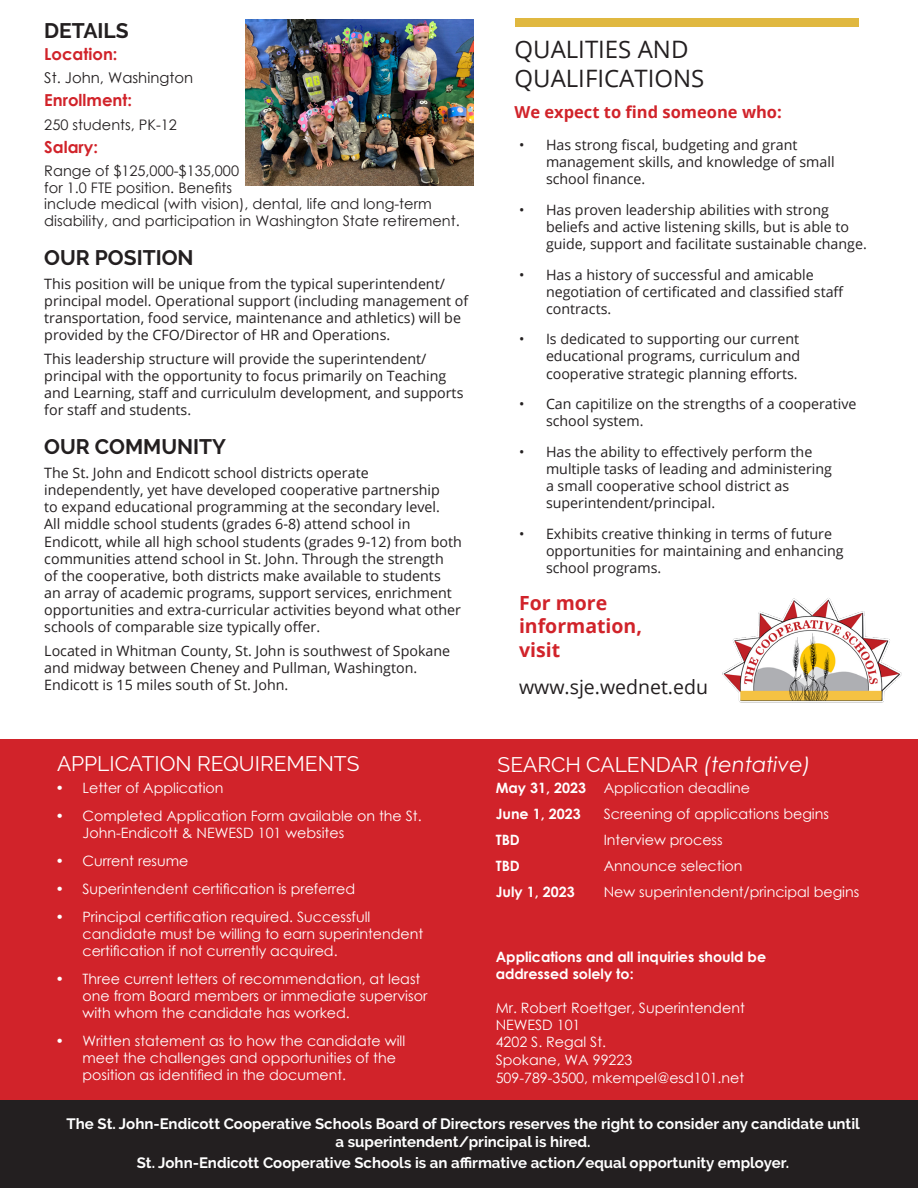
<style>
.page{position:relative;width:918px;height:1188px;background:#fff}
.page>*{position:absolute;margin:0;border:0;box-sizing:border-box;transform-origin:0 0}
.t1{font:24px/28.8px "Open Sans";color:#231f20}
.t2{font:21px "Raleway";color:#fff}
.t3{font:700 21px "Raleway";color:#231f20}
.t4{font:700 19.5px/23.4px "Open Sans";color:#d1232a}
.t5{font:19.5px "Open Sans";color:#231f20}
.t6{font:700 16.5px "Century Gothic";color:#d1232a}
.t7{font:700 16.5px "Open Sans";color:#d1232a}
.t8{font:700 15px/18px "Raleway";color:#fff;text-align:center}
.t9{font:14.85px "Century Gothic";color:#231f20}
.t10{font:14.55px/16.5px "Century Gothic";color:#231f20}
.t11{font:14.25px/17.1px "Open Sans";color:#231f20}
.t12{font:14.25px/17.1px "Century Gothic";color:#fff}
.t13{font:700 14.25px "Century Gothic";color:#fff}
.s1{font-family:"Century Gothic";font-style:italic}
.s2{font-weight:700}
</style>
<div class="page">
<div style="left:516px;top:19px;width:343px;height:8px;background:#e0b840"></div>
<div style="left:0;top:1099px;width:918px;height:89px;background:#231f20"></div>
<div style="left:0;top:739px;width:918px;height:360px;background:#d1232a"></div>
<img style="left:246px;top:19px;width:228px;height:166px">
<img style="left:722px;top:598px;width:180px;height:105px">
<p class="t3" style="left:44px;top:19px;width:86px">DETAILS</p>
<p class="t6" style="left:44px;top:41px;width:75px">Location:</p>
<p class="t9" style="left:44px;top:67px;width:150px">St. John, Washington</p>
<p class="t6" style="left:44px;top:88px;width:89px">Enrollment:</p>
<p class="t10" style="left:44px;top:116px;width:134px">250 students, PK-12</p>
<p class="t6" style="left:44px;top:134px;width:55px">Salary:</p>
<p class="t10" style="left:44px;top:162px;width:417px">Range of $125,000-$135,000<br>for 1.0 FTE position. Benefits<br>include medical (with vision), dental, life and long-term disability, and participation in Washington State retirement.</p>
<p class="t3" style="left:44px;top:245px;width:151px">OUR POSITION</p>
<p class="t11" style="left:44px;top:275px;width:426px">This position will be unique from the typical superintendent/ principal model. Operational support (including management of transportation, food service, maintenance and athletics) will be provided by the CFO/Director of HR and Operations.</p>
<p class="t11" style="left:44px;top:350px;width:421px">This leadership structure will provide the superintendent/ principal with the opportunity to focus primarily on Teaching and Learning, staff and curricululm development, and supports for staff and students.</p>
<p class="t3" style="left:44px;top:435px;width:183px">OUR COMMUNITY</p>
<p class="t11" style="left:44px;top:464px;width:419px">The St. John and Endicott school districts operate independently, yet have developed cooperative partnership<br>to expand educational programming at the secondary level.<br>All middle school students (grades 6-8) attend school in Endicott, while all high school students (grades 9-12) from both communities attend school in St. John. Through the strength<br>of the cooperative, both districts make available to students<br>an array of academic programs, support services, enrichment opportunities and extra-curricular activities beyond what other schools of comparable size typically offer.</p>
<p class="t11" style="left:44px;top:642px;width:408px">Located in Whitman County, St. John is southwest of Spokane and midway between Cheney and Pullman, Washington.<br>Endicott is 15 miles south of St. John.</p>
<p class="t2" style="left:57px;top:752px;width:304px">APPLICATION REQUIREMENTS</p>
<p class="t12" style="left:56px;top:779px;width:170px">• Letter of Application</p>
<p class="t12" style="left:82px;top:807px;width:341px;text-indent:-27px">• Completed Application Form available on the St.<br>John-Endicott &amp; NEWESD 101 websites</p>
<p class="t12" style="left:56px;top:852px;width:134px">• Current resume</p>
<p class="t12" style="left:56px;top:880px;width:301px">• Superintendent certification is preferred</p>
<p class="t12" style="left:82px;top:908px;width:342px;text-indent:-27px">• Principal certification required. Successfull candidate must be willing to earn superintendent certification if not currently acquired.</p>
<p class="t12" style="left:82px;top:970px;width:346px;text-indent:-27px">• Three current letters of recommendation, at least one from Board members or immediate supervisor with whom the candidate has worked.</p>
<p class="t12" style="left:82px;top:1032px;width:324px;text-indent:-27px">• Written statement as to how the candidate will meet the challenges and opportunities of the position as identified in the document.</p>
<p class="t1" style="left:514px;top:34px;width:191px">QUALITIES AND<br>QUALIFICATIONS</p>
<p class="t7" style="left:514px;top:101px;width:269px">We expect to find someone who:</p>
<p class="t11" style="left:546px;top:136px;width:290px;text-indent:-27px">• Has strong fiscal, budgeting and grant management skills, and knowledge of small school finance.</p>
<p class="t11" style="left:546px;top:201px;width:322px;text-indent:-27px">• Has proven leadership abilities with strong beliefs and active listening skills, but is able to guide, support and facilitate sustainable change.</p>
<p class="t11" style="left:546px;top:265px;width:299px;text-indent:-27px">• Has a history of successful and amicable negotiation of certificated and classified staff contracts.</p>
<p class="t11" style="left:546px;top:330px;width:256px;text-align:justify;text-indent:-27px">• Is dedicated to supporting our current educational programs, curriculum and cooperative strategic planning efforts.</p>
<p class="t11" style="left:546px;top:395px;width:312px;text-indent:-27px">• Can capitilize on the strengths of a cooperative school system.</p>
<p class="t11" style="left:546px;top:443px;width:288px;text-indent:-27px">• Has the ability to effectively perform the multiple tasks of leading and administering a small cooperative school district as superintendent/principal.</p>
<p class="t11" style="left:546px;top:525px;width:299px;text-indent:-27px">• Exhibits creative thinking in terms of future opportunities for maintaining and enhancing school programs.</p>
<p class="t4" style="left:519px;top:591px;width:125px">For more information, visit</p>
<p class="t5" style="left:519px;top:673px;width:190px">www.sje.wednet.edu</p>
<p class="t2" style="left:498px;top:753px;width:315px">SEARCH CALENDAR <span class="s1">(tentative)</span></p>
<p class="t12" style="left:496px;top:779px;width:256px"><span class="s2">May 31, 2023</span> Application deadline</p>
<p class="t13" style="left:496px;top:803px;width:86px">June 1, 2023</p>
<p class="t12" style="left:604px;top:805px;width:227px">Screening of applications begins</p>
<p class="t13" style="left:496px;top:829px;width:26px">TBD</p>
<p class="t12" style="left:604px;top:831px;width:120px">Interview process</p>
<p class="t13" style="left:496px;top:855px;width:26px">TBD</p>
<p class="t12" style="left:604px;top:857px;width:140px">Announce selection</p>
<p class="t13" style="left:496px;top:881px;width:80px">July 1, 2023</p>
<p class="t12" style="left:604px;top:883px;width:257px">New superintendent/principal begins</p>
<p class="t13" style="left:496px;top:946px;width:272px">Applications and all inquiries should be</p>
<p class="t13" style="left:496px;top:963px;width:139px">addressed solely to:</p>
<p class="t12" style="left:496px;top:999px;width:251px">Mr. Robert Roettger, Superintendent</p>
<p class="t12" style="left:496px;top:1016px;width:86px">NEWESD 101</p>
<p class="t12" style="left:496px;top:1034px;width:112px">4202 S. Regal St.</p>
<p class="t12" style="left:496px;top:1051px;width:138px">Spokane, WA 99223</p>
<p class="t12" style="left:496px;top:1069px;width:250px">509-789-3500, mkempel@esd101.net</p>
<p class="t8" style="left:67px;top:1115px;width:795px">The St. John-Endicott Cooperative Schools Board of Directors reserves the right to consider any candidate until a superintendent/principal is hired.</p>
<p class="t8" style="left:137px;top:1154px;width:654px">St. John-Endicott Cooperative Schools is an affirmative action/equal opportunity employer.</p>
</div>
